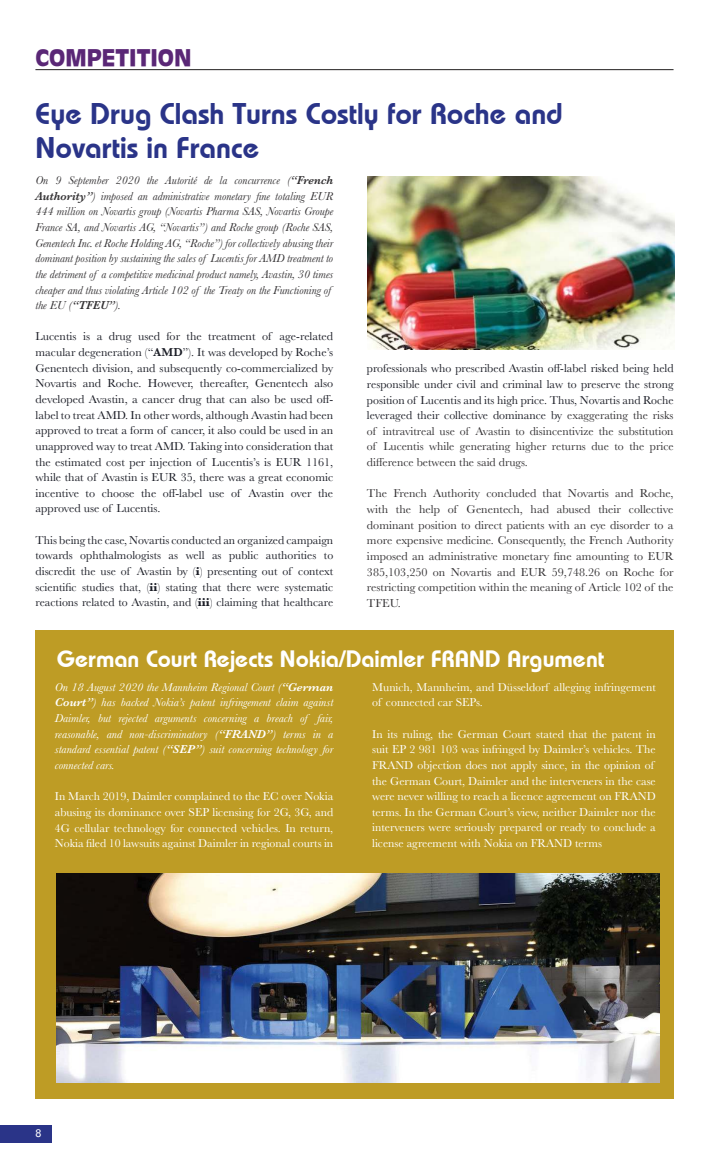
<style>
.page{position:relative;width:709px;height:1170px;background:#fff}
.page>*{position:absolute;margin:0;border:0;box-sizing:border-box;transform-origin:0 0}
.t1{font:29.88px/34.2px "Bauhaus Demi";color:#2a3488}
.t2{font:23.62px "Bauhaus Demi";color:#fff}
.t3{font:900 22.5px "Antique Olive";color:#5a2776}
.t4{font:11.88px/15.6px "Baskerville";color:#1a1c25;text-align:justify}
.t5{font:11.88px/15.6px "Baskerville";color:#fff}
.t6{font:italic 11.88px/15.6px "Baskerville";color:#323032}
.t7{font:11.88px/15.6px "Baskerville";color:#323032;text-align:justify}
.t8{font:italic 11.88px/15.6px "Baskerville";color:#fff;text-align:justify}
.t9{font:700 10.62px "Bell Gothic";color:#fff}
.s1{font-weight:600}
.s2{font-weight:700}
.s3{color:#323032}
</style>
<div class="page">
<div style="left:0;top:1124px;width:52px;height:18px;background:#2a3488"></div>
<hr style="left:35px;top:69px;width:638px;height:1px;background:#221f1f">
<img style="left:367px;top:176px;width:307px;height:174px">
<div style="left:35px;top:630px;width:638px;height:468px;background:#be9c25"></div>
<img style="left:57px;top:873px;width:602px;height:209px">
<h3 class="t3" style="left:35px;top:45px;width:158px">COMPETITION</h3>
<h1 class="t1" style="left:36px;top:98px;width:529px">Eye Drug Clash Turns Costly for Roche and<br>Novartis in France</h1>
<p class="t6" style="left:36px;top:174px;width:299px">On 9 September 2020 the Autorité de la concurrence (<span class="s1">“French Authority”</span>) imposed an administrative monetary fine totaling EUR 444 million on Novartis group (Novartis Pharma SAS, Novartis Groupe France SA, and Novartis AG, “Novartis”) and Roche group (Roche SAS, Genentech Inc. et Roche Holding AG, “Roche”) for collectively abusing their dominant position by sustaining the sales of Lucentis for AMD treatment to the detriment of a competitive medicinal product namely, Avastin, 30 times cheaper and thus violating Article 102 of the Treaty on the Functioning of the EU (<span class="s1">“TFEU”</span>).</p>
<p class="t4" style="left:36px;top:330px;width:299px">Lucentis is a drug used for the treatment of age-related macular degeneration (“<span class="s1">AMD</span>”). It was developed by Roche’s Genentech division, and subsequently co-commercialized by Novartis and Roche. However, thereafter, Genentech also developed Avastin, a cancer drug that can also be used off&shy;label to treat AMD. In other words, although Avastin had been approved to treat a form of cancer, it also could be used in an unapproved way to treat AMD. Taking into consideration that the estimated cost per injection of Lucentis’s is EUR 1161, while that of Avastin is EUR 35, there was a great economic incentive to choose the off-label use of Avastin over the approved use of Lucentis.</p>
<p class="t4" style="left:36px;top:533px;width:299px">This being the case, Novartis conducted an organized campaign towards ophthalmologists as well as public authorities to discredit the use of Avastin by (<span class="s2">i</span>) presenting out of context scientific studies that, (<span class="s2">ii</span>) stating that there were systematic reactions related to Avastin, and (<span class="s2">iii</span>) claiming that healthcare</p>
<p class="t4" style="left:367px;top:361px;width:308px">professionals who prescribed Avastin off-label risked being held responsible under civil and criminal law to preserve the strong position of Lucentis and its high price. Thus, Novartis and Roche leveraged their collective dominance by <span class="s3">exaggerating the risks of intravitreal use of Avastin to disincentivize the substitution of Lucentis while generating higher returns due to the price difference between the said drugs.</span></p>
<p class="t7" style="left:367px;top:487px;width:308px">The French Authority concluded that Novartis and Roche, with the help of Genentech, had abused their collective dominant position to direct patients with an eye disorder to a more expensive medicine. Consequently, the French Authority imposed an administrative monetary fine amounting to EUR 385,103,250 on Novartis and EUR 59,748.26 on Roche for restricting competition within the meaning of Article 102 of the TFEU.</p>
<h2 class="t2" style="left:57px;top:648px;width:549px">German Court Rejects Nokia/Daimler FRAND Argument</h2>
<p class="t8" style="left:55px;top:679px;width:280px">On 18 August 2020 the Mannheim Regional Court (<span class="s1">“German Court”</span>) has backed Nokia’s patent infringement claim against Daimler, but rejected arguments concerning a breach of fair, reasonable, and non-discriminatory (<span class="s1">“FRAND”</span>) terms in a standard essential patent (<span class="s1">“SEP”</span>) suit concerning technology for connected cars.</p>
<p class="t5" style="left:55px;top:788px;width:280px;text-align:justify">In March 2019, Daimler complained to the EC over Nokia abusing its dominance over SEP licensing for 2G, 3G, and 4G cellular technology for connected vehicles. In return, Nokia filed 10 lawsuits against Daimler in regional courts in</p>
<p class="t5" style="left:372px;top:680px;width:285px">Munich, Mannheim, and Düsseldorf alleging infringement of connected car SEPs.</p>
<p class="t5" style="left:372px;top:727px;width:285px">In its ruling, the German Court stated that the patent in suit EP 2 981 103 was infringed by Daimler’s vehicles. The FRAND objection does not apply since, in the opinion of the German Court, Daimler and the interveners in the case were never willing to reach a licence agreement on FRAND terms. In the German Court’s view, neither Daimler nor the interveners were seriously prepared or ready to conclude a license agreement with Nokia on FRAND terms</p>
<p class="t9" style="left:35px;top:1127px;width:7px">8</p>
</div>
